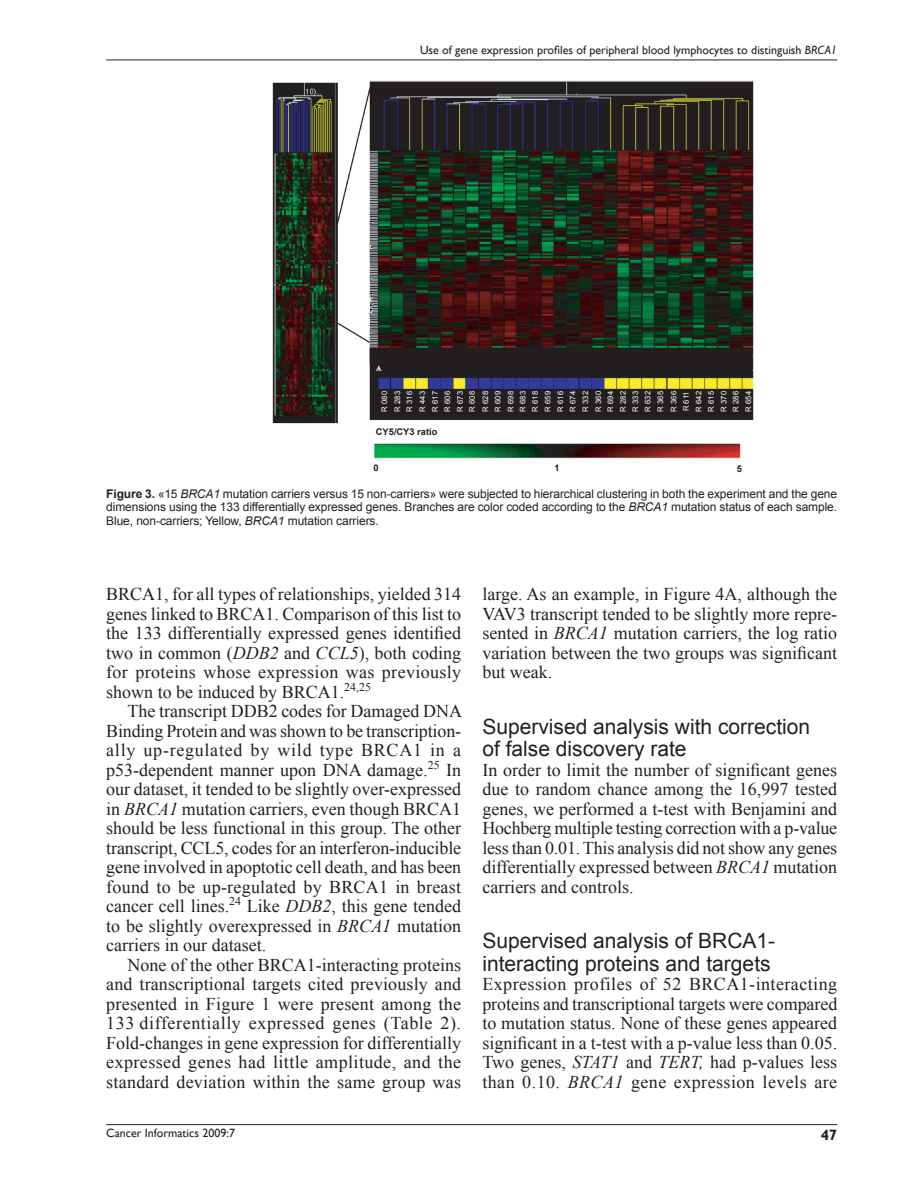
<style>
.page{position:relative;width:918px;height:1188px;background:#fff}
.page>*{position:absolute;margin:0;border:0;box-sizing:border-box;transform-origin:0 0}
.t1{font:21px/22.5px "Arial";color:#231f20}
.t2{font:18px/19.5px "Times New Roman";color:#231f20;text-align:justify}
.t3{font:700 15px "Gill Sans";color:#231f20}
.t4{font:12px/13.5px "Arial";letter-spacing:-.01em;color:#231f20;text-align:justify}
.t5{font:12px "Gill Sans";color:#231f20}
.t6{font:700 9.3px "Arial";color:#231f20}
.t7{font:7.65px/12.5px "Arial";color:#fff}
.s1{font-style:italic}
.s2{font-weight:700}
</style>
<div class="page">
<hr style="left:106px;top:1124px;width:731px;height:1px;background:#231f20">
<hr style="left:106px;top:60px;width:731px;height:1px;background:#231f20">
<img style="left:273px;top:81px;width:481px;height:378px">
<div style="left:371px;top:424px;width:69px;height:13px;background:#fff"></div>
<div style="left:379px;top:390px;width:372px;height:25px;background:#231f20"></div>
<p class="t5" style="left:420px;top:43px;width:419px">Use of gene expression profiles of peripheral blood lymphocytes to distinguish <span class="s1">BRCA1</span></p>
<p class="t7" style="left:378px;top:412px;width:22px;line-height:12.9px;rotate:-90deg">R 080<br>R 283</p>
<p class="t7" style="left:403px;top:412px;width:22px;text-align:justify;rotate:-90deg">R 316<br>R 443<br>R 617<br>R 606<br>R 673</p>
<p class="t7" style="left:466px;top:412px;width:22px;line-height:13.2px;rotate:-90deg">R 608<br>R 628</p>
<p class="t7" style="left:492px;top:412px;width:22px;rotate:-90deg">R 609<br>R 698</p>
<p class="t7" style="left:517px;top:412px;width:22px;text-align:justify;rotate:-90deg">R 683<br>R 618<br>R 659<br>R 616<br>R 674</p>
<p class="t7" style="left:579px;top:412px;width:22px;text-align:justify;rotate:-90deg">R 332<br>R 360<br>R 694<br>R 282<br>R 333<br>R 632<br>R 365<br>R 366<br>R 611<br>R 642<br>R 615<br>R 370<br>R 286<br>R 654</p>
<p class="t6" style="left:376px;top:427px;width:63px">CY5/CY3 ratio</p>
<p class="t6" style="left:373px;top:462px;width:7px">0</p>
<p class="t6" style="left:554px;top:462px;width:7px">1</p>
<p class="t6" style="left:737px;top:463px;width:7px">5</p>
<p class="t4" style="left:106px;top:487px;width:732px"><span class="s2">Figure 3.</span> «15 <span class="s1">BRCA1</span> mutation carriers versus 15 non-carriers» were subjected to hierarchical clustering in both the experiment and the gene dimensions using the 133 differentially expressed genes. Branches are color coded according to the <span class="s1">BRCA1</span> mutation status of each sample.<br>Blue, non-carriers; Yellow, <span class="s1">BRCA1</span> mutation carriers.</p>
<p class="t2" style="left:106px;top:584px;width:356px">BRCA1, for all types of relationships, yielded 314 genes linked to BRCA1. Comparison of this list to the 133 differentially expressed genes identified two in common (<span class="s1">DDB2</span> and <span class="s1">CCL5</span>), both coding for proteins whose expression was previously shown to be induced by BRCA1.<sup>24,25</sup></p>
<p class="t2" style="left:106px;top:701px;width:357px;text-indent:21px">The transcript DDB2 codes for Damaged DNA Binding Protein and was shown to be transcription&shy;ally up-regulated by wild type BRCA1 in a p53-dependent manner upon DNA damage.<sup>25</sup> In our dataset, it tended to be slightly over-expressed in <span class="s1">BRCA1</span> mutation carriers, even though BRCA1 should be less functional in this group. The other transcript, CCL5, codes for an interferon-inducible gene involved in apoptotic cell death, and has been found to be up-regulated by BRCA1 in breast cancer cell lines.<sup>24</sup> Like <span class="s1">DDB2</span>, this gene tended to be slightly overexpressed in <span class="s1">BRCA1</span> mutation carriers in our dataset.</p>
<p class="t2" style="left:106px;top:955px;width:356px;text-indent:21px">None of the other BRCA1-interacting proteins and transcriptional targets cited previously and presented in Figure 1 were present among the 133 differentially expressed genes (Table 2).<br>Fold-changes in gene expression for differentially expressed genes had little amplitude, and the standard deviation within the same group was</p>
<p class="t5" style="left:106px;top:1126px;width:130px">Cancer Informatics 2009:7</p>
<p class="t2" style="left:482px;top:584px;width:356px">large. As an example, in Figure 4A, although the VAV3 transcript tended to be slightly more repre&shy;sented in <span class="s1">BRCA1</span> mutation carriers, the log ratio variation between the two groups was significant but weak.</p>
<p class="t1" style="left:482px;top:715px;width:329px">Supervised analysis with correction of false discovery rate</p>
<p class="t2" style="left:482px;top:760px;width:356px">In order to limit the number of significant genes due to random chance among the 16,997 tested genes, we performed a t-test with Benjamini and Hochberg multiple testing correction with a p-value less than 0.01. This analysis did not show any genes differentially expressed between <span class="s1">BRCA1</span> mutation carriers and controls.</p>
<p class="t1" style="left:482px;top:930px;width:294px">Supervised analysis of BRCA1- interacting proteins and targets</p>
<p class="t2" style="left:482px;top:974px;width:357px">Expression profiles of 52 BRCA1-interacting proteins and transcriptional targets were compared to mutation status. None of these genes appeared significant in a t-test with a p-value less than 0.05.<br>Two genes, <span class="s1">STAT1</span> and <span class="s1">TERT,</span> had p-values less than 0.10. <span class="s1">BRCA1</span> gene expression levels are</p>
<p class="t3" style="left:821px;top:1126px;width:18px">47</p>
</div>
